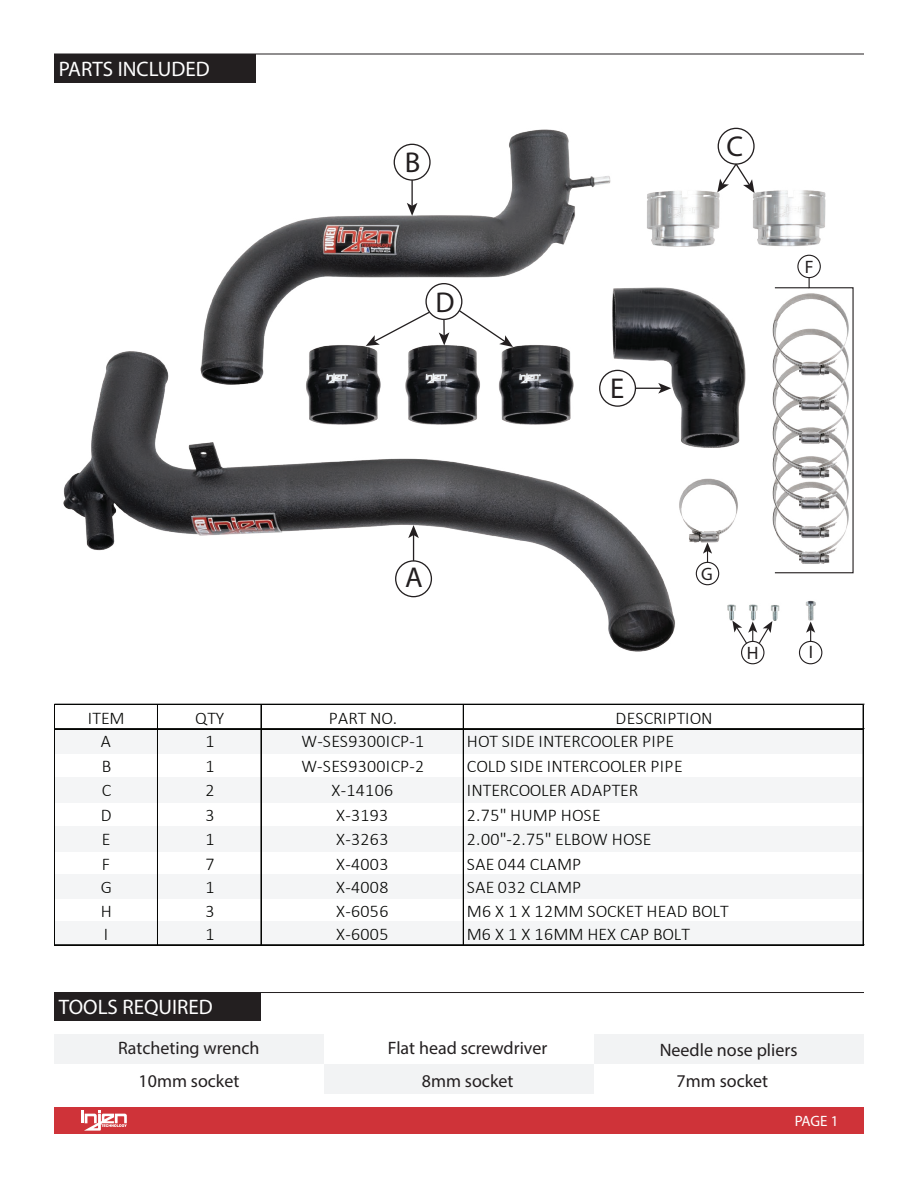
<style>
.page{position:relative;width:918px;height:1188px;background:#fff}
.page>*{position:absolute;margin:0;border:0;box-sizing:border-box;transform-origin:0 0}
.t1{font:28.8px "Myriad Pro";color:#231f20}
.t2{font:21px "Myriad Pro";color:#fff}
.t3{font:18px "Myriad Pro";color:#231f20}
.t4{font:300 17.85px "Calibri";letter-spacing:.015em;color:#040503}
.t5{font:300 17.85px "Calibri";letter-spacing:-.005em;color:#040503}
.t6{font:15px "Myriad Pro";color:#fff}
</style>
<div class="page">
<div style="left:54px;top:1107px;width:810px;height:27px;background:#cf3339"></div>
<svg style="left:81px;top:1110px;width:46px;height:21px"></svg>
<div style="left:54px;top:54px;width:202px;height:28px;background:#231f20"></div>
<hr style="left:54px;top:54px;width:810px;height:1px;background:#231f20">
<div style="left:54px;top:993px;width:207px;height:28px;background:#231f20"></div>
<hr style="left:54px;top:992px;width:810px;height:1px;background:#231f20">
<div style="left:54px;top:1034px;width:270px;height:30px;background:#f2f3f4"></div>
<div style="left:594px;top:1034px;width:270px;height:30px;background:#f2f3f4"></div>
<div style="left:324px;top:1064px;width:270px;height:30px;background:#f2f3f4"></div>
<div style="left:55px;top:729px;width:809px;height:25px;background:#f4f5f6"></div>
<div style="left:55px;top:777px;width:809px;height:26px;background:#f4f5f6"></div>
<div style="left:55px;top:826px;width:809px;height:26px;background:#f4f5f6"></div>
<div style="left:55px;top:874px;width:809px;height:25px;background:#f4f5f6"></div>
<div style="left:55px;top:921px;width:809px;height:25px;background:#f4f5f6"></div>
<hr style="left:55px;top:704px;width:809px;height:1px;background:#040503">
<hr style="left:55px;top:728px;width:809px;height:1px;background:#040503">
<hr style="left:55px;top:729px;width:809px;height:1px;background:#040503">
<hr style="left:55px;top:944px;width:809px;height:1px;background:#040503">
<hr style="left:55px;top:945px;width:809px;height:1px;background:#040503">
<hr style="left:54px;top:704px;width:1px;height:242px;background:#040503">
<hr style="left:157px;top:705px;width:1px;height:241px;background:#040503">
<hr style="left:261px;top:705px;width:1px;height:241px;background:#040503">
<hr style="left:463px;top:705px;width:1px;height:241px;background:#040503">
<hr style="left:863px;top:705px;width:1px;height:241px;background:#040503">
<img style="left:63px;top:127px;width:763px;height:530px">
<div style="left:395px;top:560px;width:37px;height:37px;border:1px solid #231f20;border-radius:50%"></div>
<svg style="left:408px;top:525px;width:11px;height:36px"></svg>
<div style="left:599px;top:370px;width:37px;height:37px;border:1px solid #231f20;border-radius:50%"></div>
<svg style="left:635px;top:383px;width:36px;height:11px"></svg>
<div style="left:394px;top:144px;width:37px;height:37px;border:1px solid #231f20;border-radius:50%"></div>
<hr style="left:411px;top:180px;width:2px;height:27px;background:#231f20">
<svg style="left:407px;top:203px;width:10px;height:13px"></svg>
<div style="left:718px;top:128px;width:37px;height:37px;border:1px solid #231f20;border-radius:50%"></div>
<svg style="left:717px;top:162px;width:38px;height:31px"></svg>
<div style="left:425px;top:283px;width:37px;height:37px;border:1px solid #231f20;border-radius:50%"></div>
<svg style="left:439px;top:319px;width:10px;height:26px"></svg>
<svg style="left:366px;top:310px;width:65px;height:36px"></svg>
<svg style="left:458px;top:309px;width:55px;height:38px"></svg>
<div style="left:797px;top:255px;width:24px;height:23px;border:1px solid #231f20;border-radius:50%"></div>
<svg style="left:774px;top:276px;width:80px;height:298px"></svg>
<hr style="left:775px;top:287px;width:34px;height:1px;background:#231f20">
<div style="left:696px;top:562px;width:23px;height:23px;border:1px solid #231f20;border-radius:50%"></div>
<svg style="left:703px;top:542px;width:9px;height:20px"></svg>
<div style="left:799px;top:641px;width:23px;height:23px;border:1px solid #231f20;border-radius:50%"></div>
<svg style="left:806px;top:622px;width:9px;height:19px"></svg>
<div style="left:741px;top:641px;width:24px;height:23px;border:1px solid #231f20;border-radius:50%"></div>
<svg style="left:732px;top:621px;width:40px;height:24px"></svg>
<p class="t2" style="left:59px;top:56px;width:152px">PARTS INCLUDED</p>
<h1 class="t1" style="left:405px;top:145px;width:17px">B</h1>
<h1 class="t1" style="left:436px;top:284px;width:21px">D</h1>
<h1 class="t1" style="left:405px;top:560px;width:19px">A</h1>
<h1 class="t1" style="left:610px;top:371px;width:16px">E</h1>
<h1 class="t1" style="left:726px;top:129px;width:18px">C</h1>
<p class="t3" style="left:805px;top:256px;width:10px">F</p>
<p class="t3" style="left:701px;top:563px;width:13px">G</p>
<p class="t3" style="left:747px;top:642px;width:13px">H</p>
<p class="t3" style="left:809px;top:641px;width:6px">I</p>
<p class="t4" style="left:88px;top:707px;width:38px">ITEM</p>
<p class="t4" style="left:195px;top:707px;width:31px">QTY</p>
<p class="t4" style="left:329px;top:707px;width:70px">PART NO.</p>
<p class="t4" style="left:616px;top:707px;width:99px">DESCRIPTION</p>
<p class="t4" style="left:101px;top:730px;width:12px">A</p>
<p class="t4" style="left:205px;top:730px;width:11px">1</p>
<p class="t4" style="left:301px;top:730px;width:124px">W-SES9300ICP-1</p>
<p class="t4" style="left:467px;top:730px;width:209px">HOT SIDE INTERCOOLER PIPE</p>
<p class="t4" style="left:102px;top:755px;width:11px">B</p>
<p class="t4" style="left:205px;top:755px;width:11px">1</p>
<p class="t4" style="left:301px;top:755px;width:124px">W-SES9300ICP-2</p>
<p class="t5" style="left:467px;top:755px;width:217px">COLD SIDE INTERCOOLER PIPE</p>
<p class="t4" style="left:102px;top:779px;width:11px">C</p>
<p class="t4" style="left:205px;top:779px;width:11px">2</p>
<p class="t4" style="left:331px;top:779px;width:63px">X-14106</p>
<p class="t5" style="left:467px;top:779px;width:173px">INTERCOOLER ADAPTER</p>
<p class="t4" style="left:101px;top:804px;width:12px">D</p>
<p class="t4" style="left:205px;top:804px;width:11px">3</p>
<p class="t4" style="left:336px;top:804px;width:54px">X-3193</p>
<p class="t4" style="left:467px;top:804px;width:135px">2.75" HUMP HOSE</p>
<p class="t4" style="left:102px;top:828px;width:10px">E</p>
<p class="t4" style="left:205px;top:828px;width:11px">1</p>
<p class="t4" style="left:336px;top:828px;width:54px">X-3263</p>
<p class="t4" style="left:467px;top:828px;width:186px">2.00"-2.75" ELBOW HOSE</p>
<p class="t4" style="left:102px;top:853px;width:10px">F</p>
<p class="t4" style="left:205px;top:853px;width:11px">7</p>
<p class="t4" style="left:336px;top:853px;width:54px">X-4003</p>
<p class="t4" style="left:467px;top:853px;width:116px">SAE 044 CLAMP</p>
<p class="t4" style="left:101px;top:876px;width:13px">G</p>
<p class="t4" style="left:205px;top:876px;width:11px">1</p>
<p class="t4" style="left:336px;top:876px;width:54px">X-4008</p>
<p class="t4" style="left:467px;top:876px;width:116px">SAE 032 CLAMP</p>
<p class="t4" style="left:101px;top:900px;width:13px">H</p>
<p class="t4" style="left:205px;top:900px;width:11px">3</p>
<p class="t4" style="left:336px;top:900px;width:54px">X-6056</p>
<p class="t4" style="left:467px;top:900px;width:263px">M6 X 1 X 12MM SOCKET HEAD BOLT</p>
<p class="t4" style="left:104px;top:923px;width:6px">I</p>
<p class="t4" style="left:205px;top:923px;width:11px">1</p>
<p class="t4" style="left:336px;top:923px;width:54px">X-6005</p>
<p class="t4" style="left:467px;top:923px;width:225px">M6 X 1 X 16MM HEX CAP BOLT</p>
<p class="t2" style="left:59px;top:994px;width:155px">TOOLS REQUIRED</p>
<p class="t3" style="left:118px;top:1037px;width:143px">Ratcheting wrench</p>
<p class="t3" style="left:660px;top:1039px;width:139px">Needle nose pliers</p>
<p class="t3" style="left:139px;top:1070px;width:102px">10mm socket</p>
<p class="t3" style="left:422px;top:1070px;width:93px">8mm socket</p>
<p class="t3" style="left:677px;top:1070px;width:93px">7mm socket</p>
<p class="t3" style="left:388px;top:1037px;width:161px">Flat head screwdriver</p>
<p class="t6" style="left:795px;top:1111px;width:45px">PAGE 1</p>
</div>
